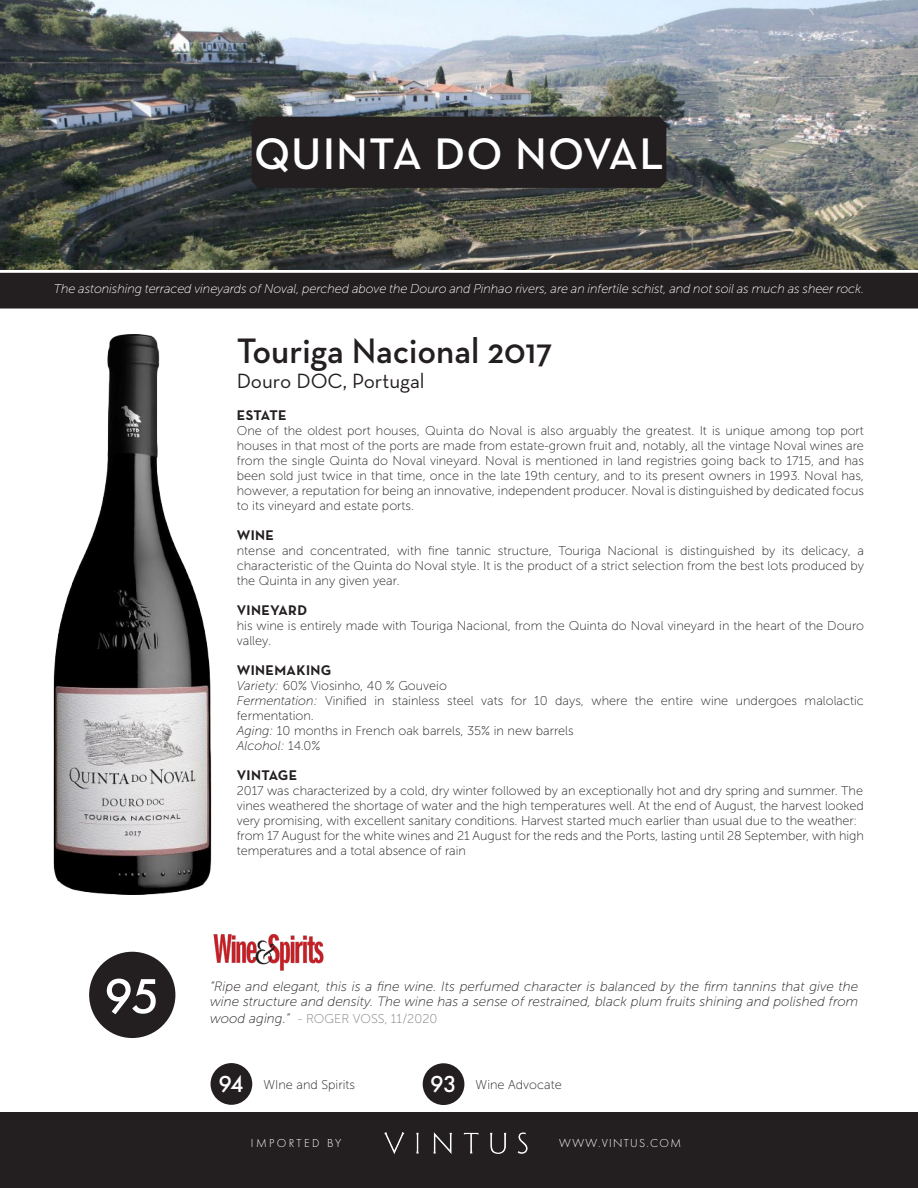
<style>
.page{position:relative;width:918px;height:1188px;background:#fff}
.page>*{position:absolute;margin:0;border:0;box-sizing:border-box;transform-origin:0 0}
.t1{font:500 51px "Futura PT";color:#fff}
.t2{font:600 45px "Neutraface Text";letter-spacing:.025em;color:#fff}
.t3{font:600 36px "Neutraface Text";color:#231f20}
.t4{font:500 24px "Futura PT";color:#fff}
.t5{font:21px "Neutraface Text";color:#231f20}
.t6{font:700 14.25px "Neutraface Text";letter-spacing:.025em;color:#231f20}
.t7{font:italic 13.5px/15px "Museo Sans 100";color:#231f20}
.t8{font:12.75px/15px "Museo Sans 100";letter-spacing:-.005em;color:#231f20;text-align:justify}
.t9{font:italic 12.75px "Museo Sans 100";letter-spacing:-.01em;color:#fff}
.t10{font:12.75px "Museo Sans 100";color:#7f7e7e}
.t11{font:italic 12.75px "Museo Sans 100";color:#231f20}
.t12{font:300 12px "Futura PT";letter-spacing:.11em;color:#fff}
.t13{font:300 12px "Futura PT";letter-spacing:.2em;color:#fff}
.s1{font-style:italic}
.s2{font-style:normal}
.s3{font-style:italic;font-size:13.5px;color:#231f20}
</style>
<div class="page">
<div style="left:89px;top:952px;width:86px;height:86px;background:#231f20;border-radius:50%"></div>
<div style="left:211px;top:1063px;width:41px;height:42px;background:#231f20;border-radius:50%"></div>
<div style="left:423px;top:1063px;width:41px;height:42px;background:#231f20;border-radius:50%"></div>
<img style="left:213px;top:934px;width:111px;height:37px">
<img style="left:0;top:0;width:918px;height:270px">
<div style="left:1px;top:274px;width:916px;height:34px;background:#231f20"></div>
<div style="left:0;top:273px;width:918px;height:36px;border:2px solid #231f20"></div>
<div style="left:252px;top:117px;width:414px;height:71px;background:#231f20"></div>
<div style="left:0;top:1112px;width:918px;height:76px;background:#231f20"></div>
<img style="left:54px;top:334px;width:157px;height:561px">
<img style="left:380px;top:1125px;width:152px;height:35px">
<p class="t2" style="left:254px;top:126px;width:411px">QUINTA DO NOVAL</p>
<p class="t9" style="left:54px;top:282px;width:812px">The astonishing terraced vineyards of Noval, perched above the Douro and Pinhao rivers, are an infertile schist, and not soil as much as sheer rock.</p>
<p class="t3" style="left:237px;top:328px;width:317px">Touriga Nacional 2017</p>
<p class="t5" style="left:237px;top:367px;width:189px">Douro DOC, Portugal</p>
<p class="t6" style="left:237px;top:406px;width:51px">ESTATE</p>
<p class="t8" style="left:237px;top:423px;width:629px">One of the oldest port houses, Quinta do Noval is also arguably the greatest. It is unique among top port houses in that most of the ports are made from estate-grown fruit and, notably, all the vintage Noval wines are from the single Quinta do Noval vineyard. Noval is mentioned in land registries going back to 1715, and has been sold just twice in that time, once in the late 19th century, and to its present owners in 1993. Noval has, however, a reputation for being an innovative, independent producer. Noval is distinguished by dedicated focus to its vineyard and estate ports.</p>
<p class="t6" style="left:237px;top:526px;width:39px">WINE</p>
<p class="t8" style="left:237px;top:543px;width:629px">ntense and concentrated, with fine tannic structure, Touriga Nacional is distinguished by its delicacy, a characteristic of the Quinta do Noval style. It is the product of a strict selection from the best lots produced by the Quinta in any given year.</p>
<p class="t6" style="left:237px;top:601px;width:72px">VINEYARD</p>
<p class="t8" style="left:237px;top:618px;width:629px">his wine is entirely made with Touriga Nacional, from the Quinta do Noval vineyard in the heart of the Douro valley.</p>
<p class="t6" style="left:237px;top:661px;width:96px">WINEMAKING</p>
<p class="t8" style="left:237px;top:678px;width:212px"><span class="s1">Variety:</span> 60% Viosinho, 40 % Gouveio</p>
<p class="t8" style="left:237px;top:693px;width:629px"><span class="s1">Fermentation:</span> Vinified in stainless steel vats for 10 days, where the entire wine undergoes malolactic fermentation.</p>
<p class="t8" style="left:237px;top:723px;width:338px"><span class="s1">Aging:</span> 10 months in French oak barrels, 35% in new barrels</p>
<p class="t11" style="left:237px;top:739px;width:85px">Alcohol: <span class="s2">14.0%</span></p>
<p class="t6" style="left:237px;top:766px;width:62px">VINTAGE</p>
<p class="t8" style="left:237px;top:783px;width:628px">2017 was characterized by a cold, dry winter followed by an exceptionally hot and dry spring and summer. The</p>
<p class="t8" style="left:237px;top:798px;width:629px">vines weathered the shortage of water and the high temperatures well. At the end of August, the harvest looked</p>
<p class="t8" style="left:237px;top:813px;width:622px">very promising, with excellent sanitary conditions. Harvest started much earlier than usual due to the weather:</p>
<p class="t8" style="left:237px;top:828px;width:629px">from 17 August for the white wines and 21 August for the reds and the Ports, lasting until 28 September, with high</p>
<p class="t8" style="left:237px;top:843px;width:231px">temperatures and a total absence of rain</p>
<p class="t1" style="left:104px;top:965px;width:57px">95</p>
<p class="t7" style="left:210px;top:979px;width:650px">“Ripe and elegant, this is a fine wine. Its perfumed character is balanced by the firm tannins that give the wine structure and density. The wine has a sense of restrained, black plum fruits shining and polished from</p>
<p class="t10" style="left:210px;top:1011px;width:229px"><span class="s3">wood aging.”</span> - ROGER VOSS, 11/2020</p>
<p class="t4" style="left:219px;top:1070px;width:27px">94</p>
<p class="t8" style="left:263px;top:1077px;width:93px">WIne and Spirits</p>
<p class="t4" style="left:430px;top:1070px;width:28px">93</p>
<p class="t8" style="left:476px;top:1077px;width:88px">Wine Advocate</p>
<p class="t13" style="left:251px;top:1137px;width:92px">IMPORTED BY</p>
<p class="t12" style="left:559px;top:1137px;width:123px">WWW.VINTUS.COM</p>
</div>
